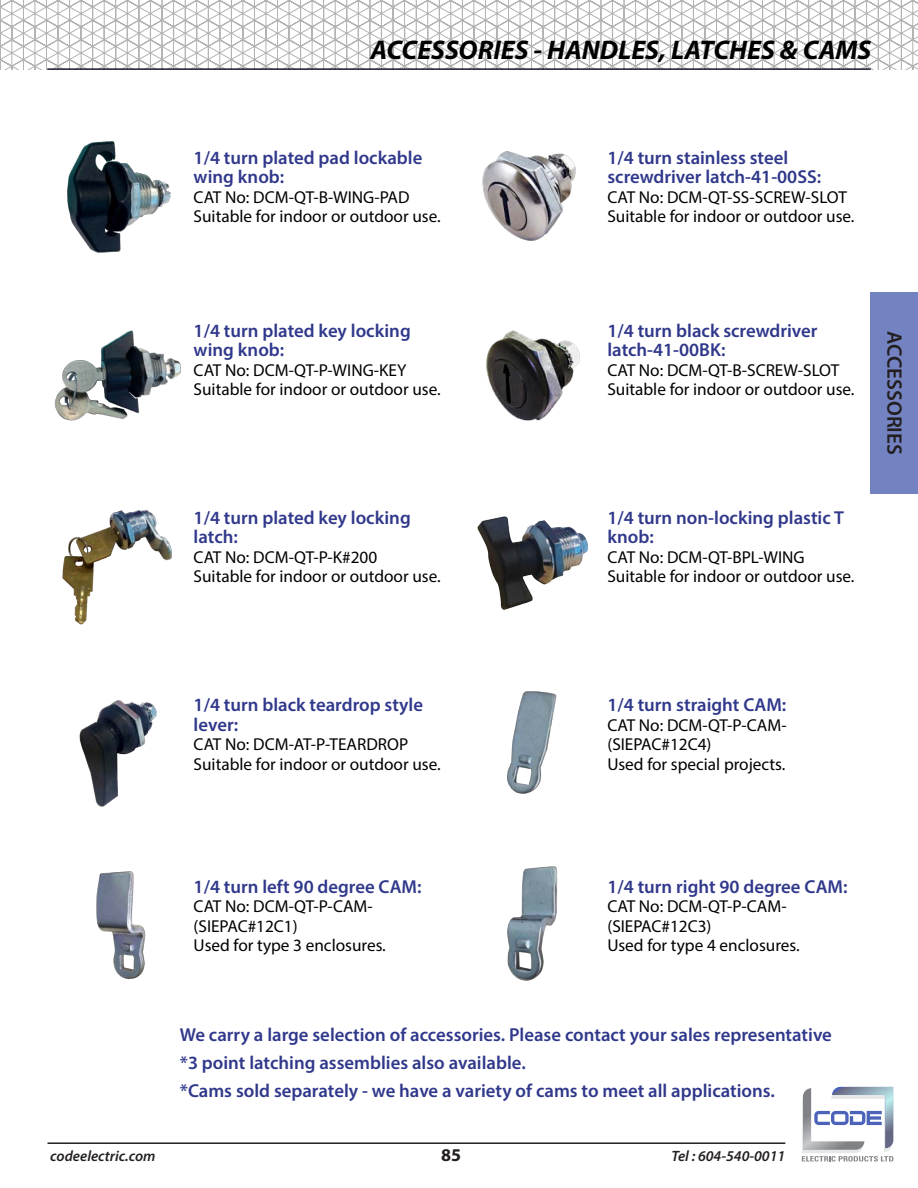
<style>
.page{position:relative;width:918px;height:1188px;background:#fff}
.page>*{position:absolute;margin:0;border:0;box-sizing:border-box;transform-origin:0 0}
.t1{font:italic 700 27px "Myriad Pro";color:#000}
.t2{font:600 21px "Myriad Pro";color:#231f20}
.Body_Text_Black{font:600 18.75px/19.5px "Myriad Pro";color:#30388b}
.t3{font:700 18px "Myriad Pro";color:#231f20}
.Body_Text_Black-2{font:17.25px/19.5px "Myriad Pro";color:#000}
.t4{font:italic 600 15px "Myriad Pro";color:#231f20}
</style>
<div class="page">
<hr style="left:48px;top:1142px;width:737px;height:2px;background:#231f20">
<svg style="left:802px;top:1087px;width:91px;height:75px"></svg>
<svg style="left:0;top:0;width:918px;height:69px"></svg>
<hr style="left:47px;top:68px;width:824px;height:2px;background:#191a2d">
<img style="left:62px;top:510px;width:110px;height:115px">
<img style="left:79px;top:700px;width:78px;height:107px">
<img style="left:477px;top:516px;width:111px;height:94px">
<img style="left:67px;top:141px;width:104px;height:112px">
<img style="left:482px;top:151px;width:94px;height:90px">
<img style="left:54px;top:330px;width:128px;height:91px">
<img style="left:486px;top:330px;width:94px;height:91px">
<img style="left:507px;top:691px;width:50px;height:103px">
<img style="left:507px;top:866px;width:51px;height:115px">
<img style="left:96px;top:871px;width:50px;height:109px">
<div style="left:871px;top:292px;width:47px;height:202px;background:#7382c0"></div>
<p class="t1" style="left:371px;top:33px;width:502px">ACCESSORIES - HANDLES, LATCHES &amp; CAMS</p>
<p class="Body_Text_Black" style="left:194px;top:147px;width:230px">1/4 turn plated pad lockable wing knob:</p>
<p class="Body_Text_Black-2" style="left:194px;top:187px;width:217px">CAT No: DCM-QT-B-WING-PAD</p>
<p class="Body_Text_Black-2" style="left:194px;top:207px;width:249px">Suitable for indoor or outdoor use.</p>
<p class="Body_Text_Black" style="left:607px;top:147px;width:215px">1/4 turn stainless steel screwdriver latch-41-00SS:</p>
<p class="Body_Text_Black-2" style="left:607px;top:187px;width:241px">CAT No: DCM-QT-SS-SCREW-SLOT</p>
<p class="Body_Text_Black-2" style="left:607px;top:207px;width:249px">Suitable for indoor or outdoor use.</p>
<p class="Body_Text_Black" style="left:194px;top:320px;width:219px">1/4 turn plated key locking wing knob:</p>
<p class="Body_Text_Black-2" style="left:194px;top:360px;width:249px">CAT No: DCM-QT-P-WING-KEY<br>Suitable for indoor or outdoor use.</p>
<p class="Body_Text_Black" style="left:194px;top:507px;width:219px">1/4 turn plated key locking latch:</p>
<p class="Body_Text_Black-2" style="left:194px;top:547px;width:185px">CAT No: DCM-QT-P-K#200</p>
<p class="Body_Text_Black-2" style="left:194px;top:566px;width:249px">Suitable for indoor or outdoor use.</p>
<p class="Body_Text_Black" style="left:607px;top:320px;width:212px">1/4 turn black screwdriver latch-41-00BK:</p>
<p class="Body_Text_Black-2" style="left:607px;top:360px;width:249px">CAT No: DCM-QT-B-SCREW-SLOT<br>Suitable for indoor or outdoor use.</p>
<p class="Body_Text_Black" style="left:607px;top:507px;width:238px">1/4 turn non-locking plastic T knob:</p>
<p class="Body_Text_Black-2" style="left:607px;top:547px;width:199px">CAT No: DCM-QT-BPL-WING</p>
<p class="Body_Text_Black-2" style="left:607px;top:566px;width:249px">Suitable for indoor or outdoor use.</p>
<p class="t2" style="left:908px;top:331px;width:125px;rotate:90deg">ACCESSORIES</p>
<p class="Body_Text_Black" style="left:194px;top:695px;width:231px">1/4 turn black teardrop style lever:</p>
<p class="Body_Text_Black-2" style="left:194px;top:734px;width:216px">CAT No: DCM-AT-P-TEARDROP</p>
<p class="Body_Text_Black-2" style="left:194px;top:754px;width:249px">Suitable for indoor or outdoor use.</p>
<p class="Body_Text_Black" style="left:194px;top:876px;width:229px">1/4 turn left 90 degree CAM:</p>
<p class="Body_Text_Black-2" style="left:194px;top:897px;width:181px">CAT No: DCM-QT-P-CAM-(SIEPAC#12C1)</p>
<p class="Body_Text_Black-2" style="left:194px;top:935px;width:194px">Used for type 3 enclosures.</p>
<p class="Body_Text_Black" style="left:607px;top:695px;width:180px">1/4 turn straight CAM:</p>
<p class="Body_Text_Black-2" style="left:607px;top:715px;width:181px">CAT No: DCM-QT-P-CAM-(SIEPAC#12C4)</p>
<p class="Body_Text_Black-2" style="left:607px;top:754px;width:180px">Used for special projects.</p>
<p class="Body_Text_Black" style="left:607px;top:876px;width:242px">1/4 turn right 90 degree CAM:</p>
<p class="Body_Text_Black-2" style="left:607px;top:897px;width:181px">CAT No: DCM-QT-P-CAM-(SIEPAC#12C3)</p>
<p class="Body_Text_Black-2" style="left:607px;top:935px;width:194px">Used for type 4 enclosures.</p>
<p class="Body_Text_Black" style="left:180px;top:1024px;width:654px">We carry a large selection of accessories. Please contact your sales representative</p>
<p class="Body_Text_Black" style="left:180px;top:1052px;width:347px">*3 point latching assemblies also available.</p>
<p class="Body_Text_Black" style="left:180px;top:1080px;width:597px">*Cams sold separately - we have a variety of cams to meet all applications.</p>
<p class="t4" style="left:50px;top:1147px;width:107px">codeelectric.com</p>
<p class="t3" style="left:441px;top:1143px;width:21px">85</p>
<p class="t4" style="left:672px;top:1147px;width:115px">Tel : 604-540-0011</p>
</div>
